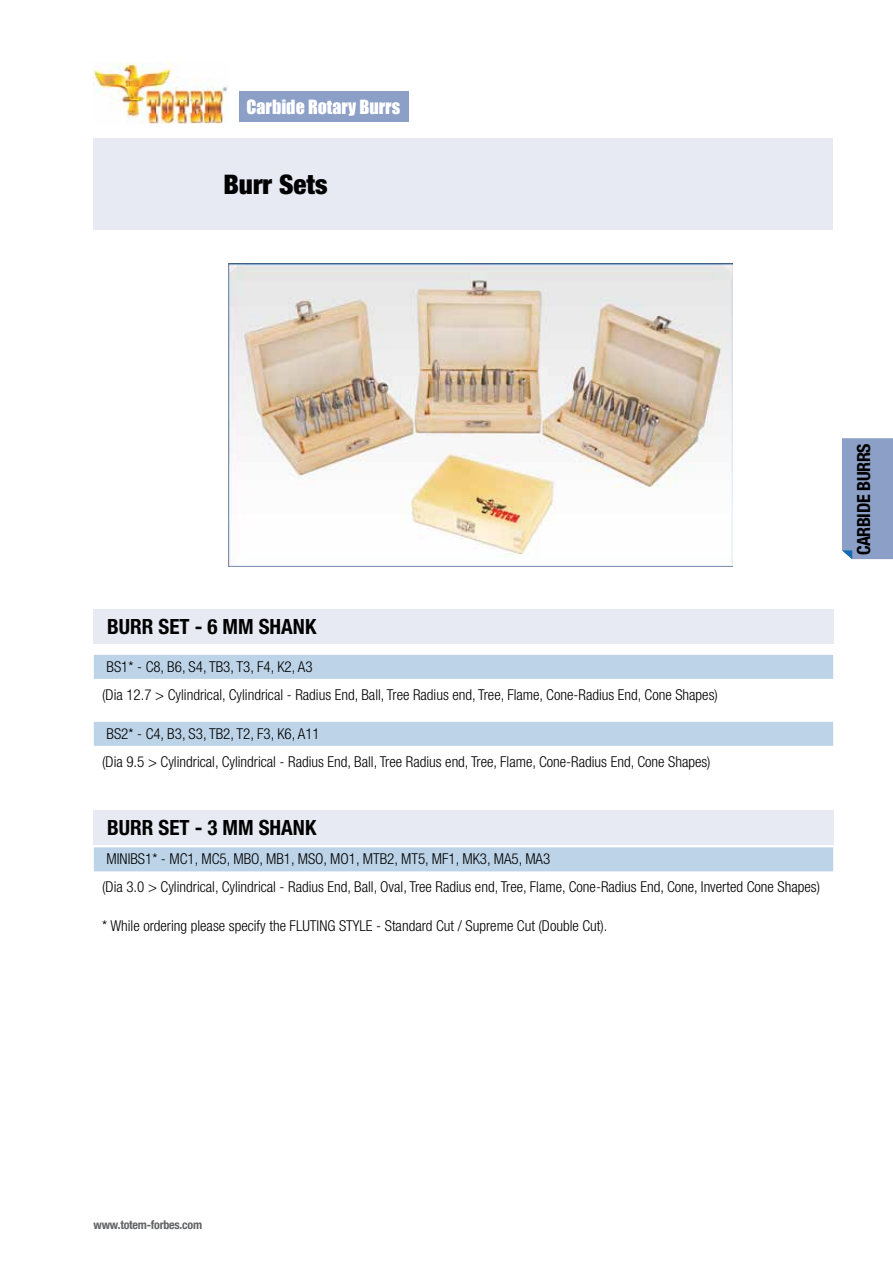
<style>
.page{position:relative;width:893px;height:1263px;background:#fff}
.page>*{position:absolute;margin:0;border:0;box-sizing:border-box;transform-origin:0 0}
.t1{font:900 condensed 27px "Helvetica Neue";color:#000}
.t2{font:700 condensed 21px "Helvetica Neue";color:#000}
.t3{font:18px "Impact";color:#fff}
.t4{font:700 condensed 18px "Helvetica Neue LT Com";letter-spacing:-.02em;color:#000}
.t5{font:300 condensed 15px/28px "Helvetica Neue LT Std";color:#000}
.t6{font:700 condensed 12px "Helvetica Neue LT Com";letter-spacing:-.02em;color:#636466}
</style>
<div class="page">
<div style="left:842px;top:438px;width:51px;height:121px;background:#8c9fc7"></div>
<img style="left:94px;top:63px;width:134px;height:60px">
<div style="left:239px;top:91px;width:170px;height:31px;background:#8c9fc7"></div>
<div style="left:94px;top:655px;width:739px;height:24px;background:#bdd4e8"></div>
<div style="left:94px;top:722px;width:739px;height:24px;background:#bdd4e8"></div>
<div style="left:94px;top:847px;width:739px;height:24px;background:#bdd4e8"></div>
<div style="left:94px;top:609px;width:740px;height:35px;background:#e7e9f3"></div>
<div style="left:94px;top:811px;width:740px;height:34px;background:#e7e9f3"></div>
<div style="left:94px;top:138px;width:739px;height:91px;background:#e7e9f3"></div>
<img style="left:228px;top:264px;width:504px;height:302px">
<p class="t3" style="left:247px;top:93px;width:155px">Carbide Rotary Burrs</p>
<h1 class="t1" style="left:223px;top:168px;width:106px">Burr Sets</h1>
<h2 class="t2" style="left:107px;top:614px;width:211px">BURR SET - 6 MM SHANK</h2>
<p class="t5" style="left:102px;top:652px;width:617px">BS1* - C8, B6, S4, TB3, T3, F4, K2, A3<br>(Dia 12.7 &gt; Cylindrical, Cylindrical - Radius End, Ball, Tree Radius end, Tree, Flame, Cone-Radius End, Cone Shapes)</p>
<p class="t5" style="left:102px;top:719px;width:610px">BS2* - C4, B3, S3, TB2, T2, F3, K6, A11<br>(Dia 9.5 &gt; Cylindrical, Cylindrical - Radius End, Ball, Tree Radius end, Tree, Flame, Cone-Radius End, Cone Shapes)</p>
<h2 class="t2" style="left:107px;top:815px;width:211px">BURR SET - 3 MM SHANK</h2>
<p class="t5" style="left:102px;top:845px;width:719px">MINIBS1* - MC1, MC5, MBO, MB1, MSO, MO1, MTB2, MT5, MF1, MK3, MA5, MA3<br>(Dia 3.0 &gt; Cylindrical, Cylindrical - Radius End, Ball, Oval, Tree Radius end, Tree, Flame, Cone-Radius End, Cone, Inverted Cone Shapes)</p>
<p class="t5" style="left:102px;top:912px;width:507px">* While ordering please specify the FLUTING STYLE - Standard Cut / Supreme Cut (Double Cut).</p>
<p class="t4" style="left:853px;top:555px;width:114px;rotate:-90deg">Carbide Burrs</p>
<p class="t6" style="left:94px;top:1217px;width:110px">www.totem-forbes.com</p>
</div>
